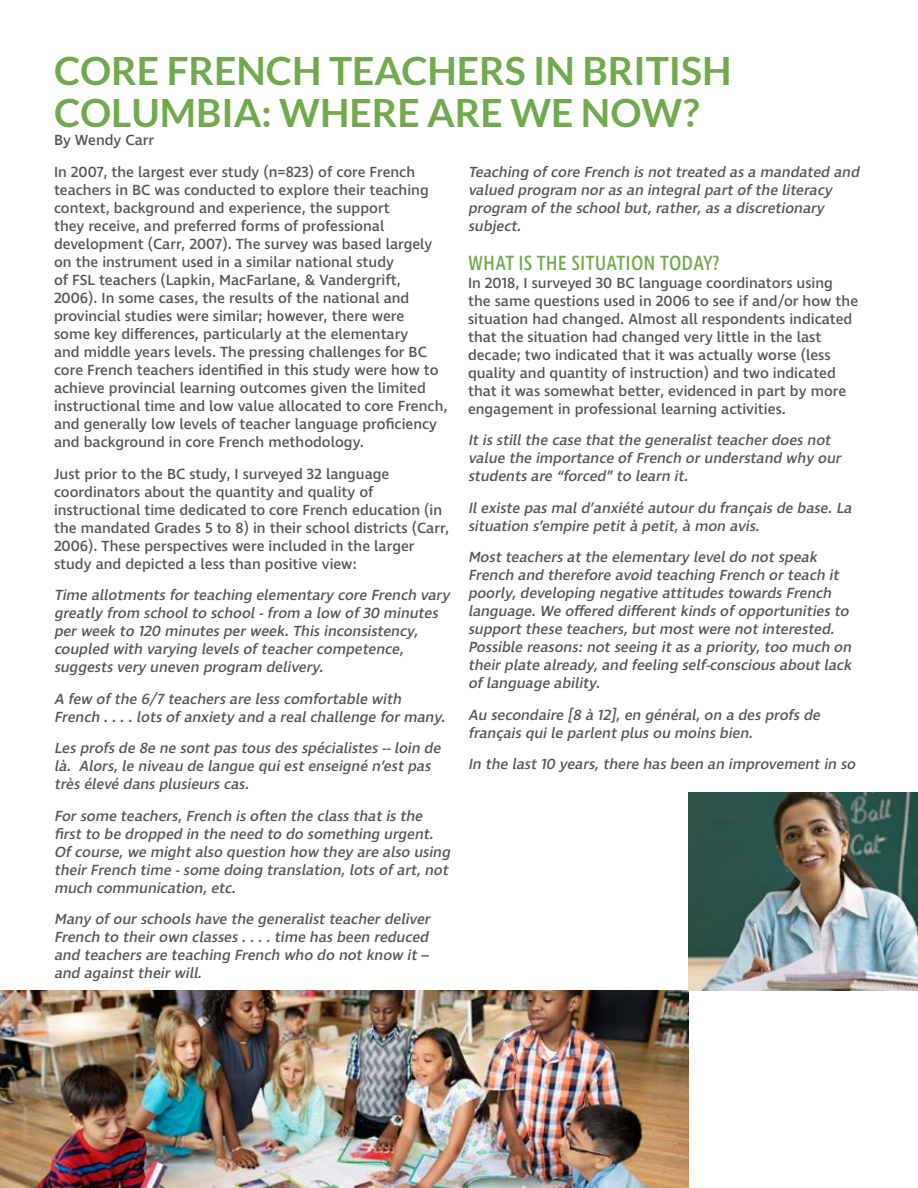
<style>
.page{position:relative;width:918px;height:1188px;background:#fff}
.page>*{position:absolute;margin:0;border:0;box-sizing:border-box;transform-origin:0 0}
.t1{font:700 39px/42px "Lato";color:#73a94e}
.t2{font:21px "Ingra Cd";letter-spacing:.01em;color:#73a94e}
.t3{font:italic 500 15px/18px "Ingra";color:#56565a}
.t4{font:500 15px/18px "Ingra";color:#56565a}
</style>
<div class="page">
<img style="left:0;top:990px;width:688px;height:198px">
<img style="left:688px;top:792px;width:230px;height:198px">
<h1 class="t1" style="left:54px;top:50px;width:679px">CORE FRENCH TEACHERS IN BRITISH<br>COLUMBIA: WHERE ARE WE NOW?</h1>
<p class="t4" style="left:54px;top:125px;width:363px;line-height:31.7px">By Wendy Carr<br>In 2007, the largest ever study (n=823) of core French</p>
<p class="t4" style="left:54px;top:182px;width:395px">teachers in BC was conducted to explore their teaching context, background and experience, the support<br>they receive, and preferred forms of professional development (Carr, 2007). The survey was based largely on the instrument used in a similar national study<br>of FSL teachers (Lapkin, MacFarlane, &amp; Vandergrift, 2006). In some cases, the results of the national and provincial studies were similar; however, there were<br>some key differences, particularly at the elementary<br>and middle years levels. The pressing challenges for BC core French teachers identified in this study were how to achieve provincial learning outcomes given the limited instructional time and low value allocated to core French, and generally low levels of teacher language proficiency and background in core French methodology.</p>
<p class="t4" style="left:54px;top:465px;width:397px">Just prior to the BC study, I surveyed 32 language coordinators about the quantity and quality of instructional time dedicated to core French education (in the mandated Grades 5 to 8) in their school districts (Carr, 2006). These perspectives were included in the larger study and depicted a less than positive view:</p>
<p class="t3" style="left:54px;top:587px;width:401px">Time allotmentsforteaching elementary core French vary greatly from schoolto school-from a low of30 minutes perweek to 120 minutesperweek.Thisinconsistency, coupled with varying levelsofteachercompetence, suggestsvery uneven program delivery.</p>
<p class="t3" style="left:54px;top:690px;width:396px">A few ofthe 6/7 teachersare lesscomfortable with<br>French ....lotsofanxiety and a realchallenge formany.</p>
<p class="t3" style="left:54px;top:740px;width:392px">Lesprofsde 8e ne sontpastousdesspécialistes--loin de là. Alors,le niveau de langue quiestenseigné n’estpas trèsélevé dansplusieurscas.</p>
<p class="t3" style="left:54px;top:807px;width:401px">Forsome teachers,French isoften the classthatisthe firstto be dropped in the need to do something urgent.<br>Ofcourse,we mightalso question how they are also using theirFrench time -some doing translation,lotsofart,not much communication,etc.</p>
<p class="t3" style="left:54px;top:911px;width:381px;text-align:justify">Many ofourschoolshave the generalistteacherdeliver French to theirown classes....time hasbeen reduced and teachersare teaching French who do notknow it– and againsttheirwill.</p>
<p class="t3" style="left:468px;top:164px;width:396px">Teaching ofcore French isnottreated asa mandated and valued program norasan integralpartofthe literacy program ofthe schoolbut,rather,asa discretionary subject.</p>
<h2 class="t2" style="left:468px;top:250px;width:253px">WHAT IS THE SITUATION TODAY?</h2>
<p class="t4" style="left:468px;top:274px;width:392px">In 2018, I surveyed 30 BC language coordinators using the same questions used in 2006 to see if and/or how the situation had changed. Almost all respondents indicated that the situation had changed very little in the last decade; two indicated that it was actually worse (less quality and quantity of instruction) and two indicated that it was somewhat better, evidenced in part by more engagement in professional learning activities.</p>
<p class="t3" style="left:468px;top:432px;width:378px">Itisstillthe case thatthe generalistteacherdoesnot value the importance ofFrench orunderstand why our studentsare “forced”to learn it.</p>
<p class="t3" style="left:468px;top:499px;width:389px">Ilexiste pasmald’anxiété autourdu françaisde base.La situation s’empire petità petit,à mon avis.</p>
<p class="t3" style="left:468px;top:549px;width:388px">Mostteachersatthe elementary leveldo notspeak French and therefore avoid teaching French orteach it poorly,developing negative attitudestowardsFrench language.We offered differentkindsofopportunitiesto supportthese teachers,butmostwere notinterested.<br>Possible reasons:notseeing itasa priority,too much on theirplate already,and feeling self-consciousaboutlack oflanguage ability.</p>
<p class="t3" style="left:468px;top:706px;width:357px">Au secondaire [8 à 12],en général,on a desprofsde françaisquile parlentplusou moinsbien.</p>
<p class="t3" style="left:468px;top:756px;width:392px">In the last10 years,there hasbeen an improvementin so</p>
</div>
